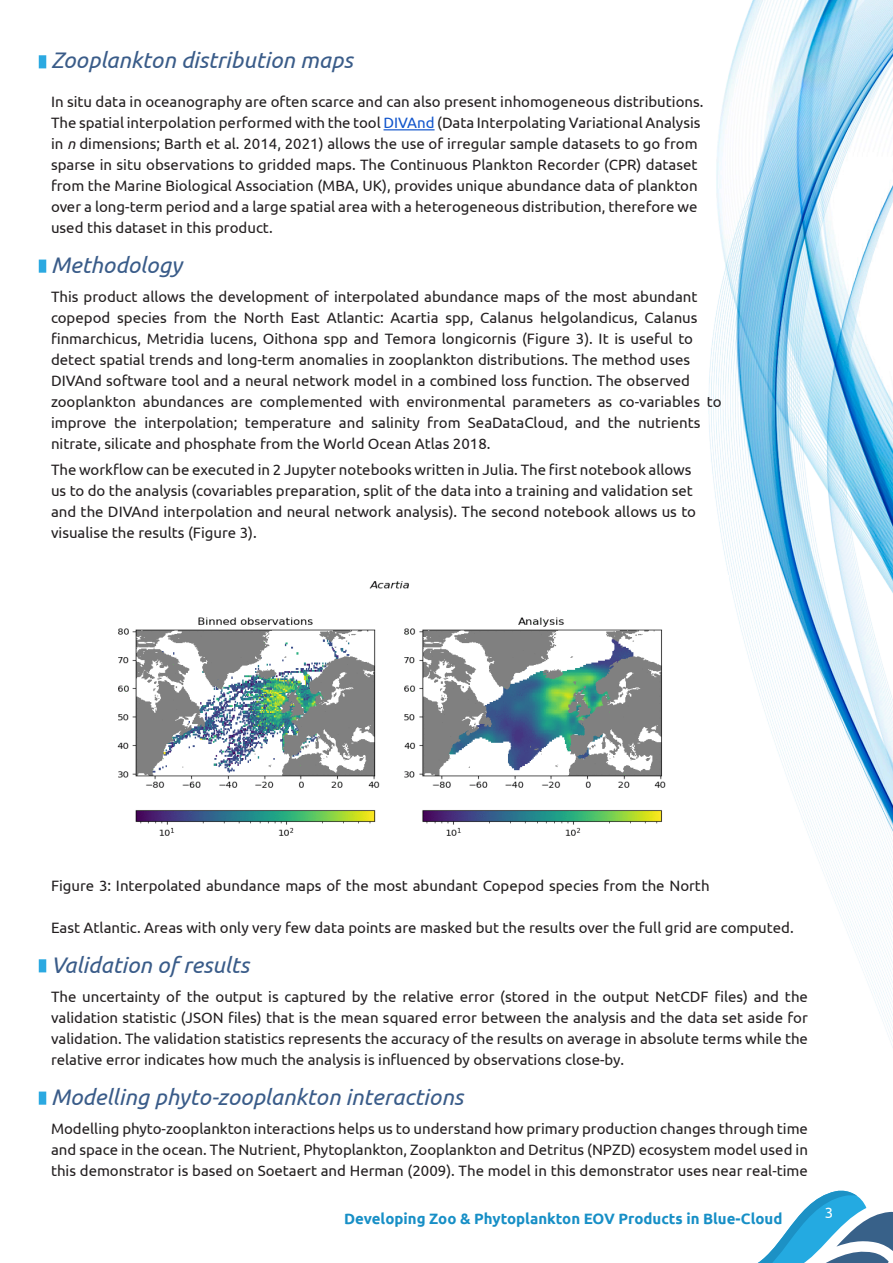
<style>
.page{position:relative;width:893px;height:1263px;background:#fff}
.page>*{position:absolute;margin:0;border:0;box-sizing:border-box;transform-origin:0 0}
.t1{font:italic 22.5px "Ubuntu";color:#3a5c89}
.t2{font:15px/21px "Ubuntu";color:#231f20}
.t3{font:700 15px "Ubuntu";color:#178fc6}
.t4{font:15px "Ubuntu";color:#fff}
.s1{color:#15c}
.s2{font-style:italic}
</style>
<div class="page">
<img style="left:708px;top:0;width:185px;height:1048px">
<svg style="left:758px;top:1190px;width:135px;height:73px"></svg>
<div style="left:39px;top:55px;width:7px;height:13px;background:#2ba9e1"></div>
<hr style="left:384px;top:129px;width:51px;height:1px;background:#15c">
<div style="left:39px;top:260px;width:7px;height:13px;background:#2ba9e1"></div>
<div style="left:39px;top:959px;width:7px;height:13px;background:#2ba9e1"></div>
<div style="left:39px;top:1091px;width:7px;height:14px;background:#2ba9e1"></div>
<img style="left:117px;top:575px;width:611px;height:303px">
<h3 class="t1" style="left:51px;top:47px;width:303px">Zooplankton distribution maps</h3>
<p class="t2" style="left:51px;top:91px;width:654px">In situ data in oceanography are often scarce and can also present inhomogeneous distributions.<br>The spatial interpolation performed with the tool <span class="s1">DIVAnd</span> (Data Interpolating Variational Analysis in <span class="s2">n</span> dimensions; Barth et al. 2014, 2021) allows the use of irregular sample datasets to go from sparse in situ observations to gridded maps. The Continuous Plankton Recorder (CPR) dataset from the Marine Biological Association (MBA, UK), provides unique abundance data of plankton over a long-term period and a large spatial area with a heterogeneous distribution, therefore we used this dataset in this product.</p>
<h3 class="t1" style="left:51px;top:251px;width:132px">Methodology</h3>
<p class="t2" style="left:51px;top:286px;width:672px">This product allows the development of interpolated abundance maps of the most abundant copepod species from the North East Atlantic: Acartia spp, Calanus helgolandicus, Calanus finmarchicus, Metridia lucens, Oithona spp and Temora longicornis (Figure 3). It is useful to detect spatial trends and long-term anomalies in zooplankton distributions. The method uses DIVAnd software tool and a neural network model in a combined loss function. The observed zooplankton abundances are complemented with environmental parameters as co-variables to improve the interpolation; temperature and salinity from SeaDataCloud, and the nutrients nitrate, silicate and phosphate from the World Ocean Atlas 2018.</p>
<p class="t2" style="left:51px;top:458px;width:646px">The workflow can be executed in 2 Jupyter notebooks written in Julia. The first notebook allows us to do the analysis (covariables preparation, split of the data into a training and validation set and the DIVAnd interpolation and neural network analysis). The second notebook allows us to visualise the results (Figure 3).</p>
<p class="t2" style="left:51px;top:874px;width:660px">Figure 3: Interpolated abundance maps of the most abundant Copepod species from the North</p>
<p class="t2" style="left:51px;top:916px;width:744px">East Atlantic. Areas with only very few data points are masked but the results over the full grid are computed.</p>
<h3 class="t1" style="left:51px;top:951px;width:200px">Validation of results</h3>
<p class="t2" style="left:51px;top:986px;width:758px;text-align:justify">The uncertainty of the output is captured by the relative error (stored in the output NetCDF files) and the validation statistic (JSON files) that is the mean squared error between the analysis and the data set aside for validation. The validation statistics represents the accuracy of the results on average in absolute terms while the relative error indicates how much the analysis is influenced by observations close-by.</p>
<h3 class="t1" style="left:51px;top:1083px;width:413px">Modelling phyto-zooplankton interactions</h3>
<p class="t2" style="left:51px;top:1118px;width:758px;text-align:justify">Modelling phyto-zooplankton interactions helps us to understand how primary production changes through time and space in the ocean. The Nutrient, Phytoplankton, Zooplankton and Detritus (NPZD) ecosystem model used in this demonstrator is based on Soetaert and Herman (2009). The model in this demonstrator uses near real-time</p>
<p class="t3" style="left:344px;top:1209px;width:440px">Developing Zoo &amp; Phytoplankton EOV Products in Blue-Cloud</p>
<p class="t4" style="left:825px;top:1204px;width:10px">3</p>
</div>
